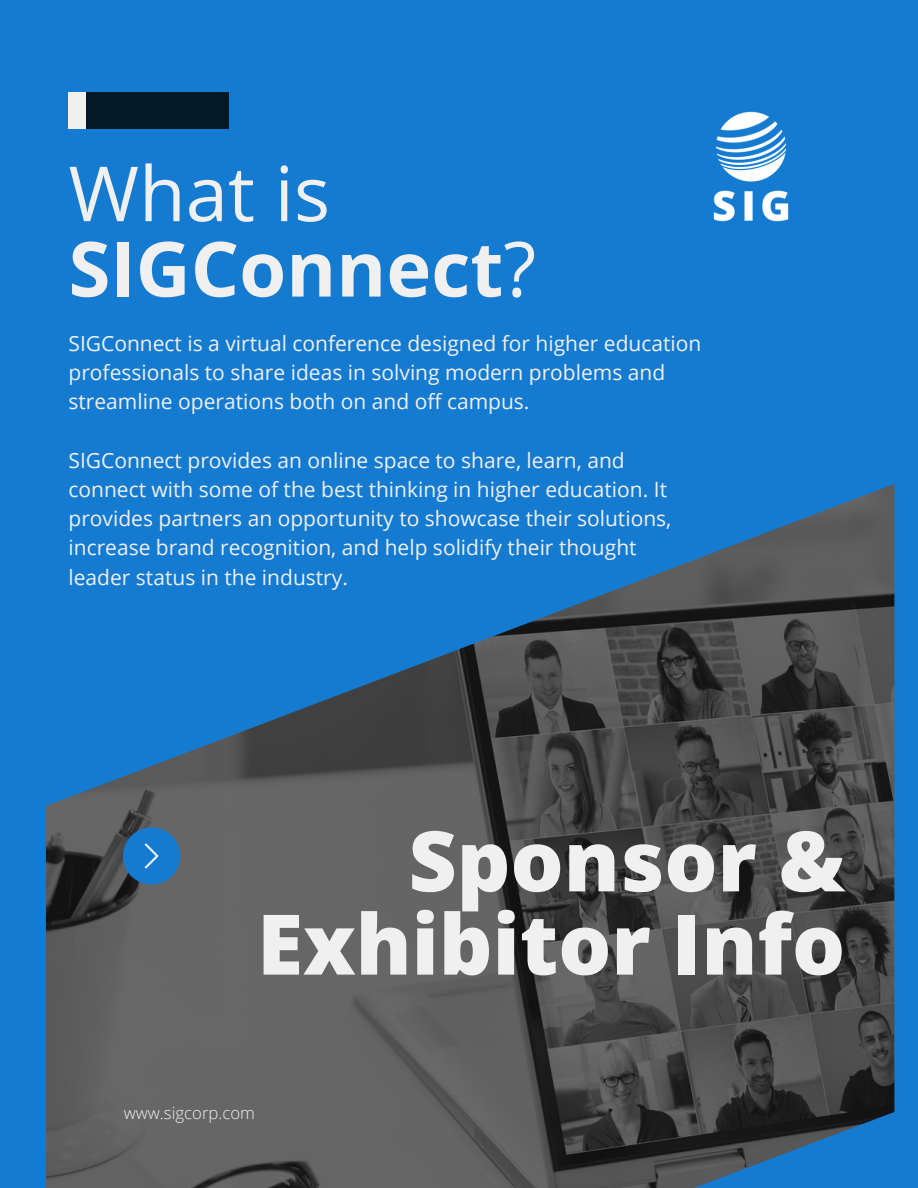
<style>
.page{position:relative;width:918px;height:1188px;background:#147bd1}
.page>*{position:absolute;margin:0;border:0;box-sizing:border-box;transform-origin:0 0}
.t1{font:800 83.55px/83.2px "Open Sans";color:#f0f0f0;text-align:right}
.t2{font:700 76.05px/75.3px "Open Sans";color:#f0f0f0}
.t3{font:21px/29.2px "Open Sans";color:#f0f0f0}
.t4{font:300 16.65px "Open Sans";color:#f0f0f0}
.s1{font-weight:400}
</style>
<div class="page">
<img style="left:46px;top:484px;width:848px;height:704px">
<svg style="left:123px;top:827px;width:57px;height:58px"></svg>
<div style="left:69px;top:92px;width:19px;height:36px;background:#f0f0f0"></div>
<div style="left:86px;top:92px;width:143px;height:36px;background:#031a26"></div>
<img style="left:713px;top:111px;width:76px;height:111px">
<p class="t2" style="left:69px;top:154px;width:469px"><span class="s1">What is<br></span>SIGConnect<span class="s1">?</span></p>
<p class="t3" style="left:69px;top:328px;width:634px">SIGConnect is a virtual conference designed for higher education professionals to share ideas in solving modern problems and streamline operations both on and off campus.</p>
<p class="t3" style="left:69px;top:445px;width:604px">SIGConnect provides an online space to share, learn, and connect with some of the best thinking in higher education. It provides partners an opportunity to showcase their solutions, increase brand recognition, and help solidify their thought leader status in the industry.</p>
<p class="t1" style="left:257px;top:817px;width:590px">Sponsor &amp;<br>Exhibitor Info</p>
<p class="t4" style="left:124px;top:1101px;width:133px">www.sigcorp.com</p>
</div>
